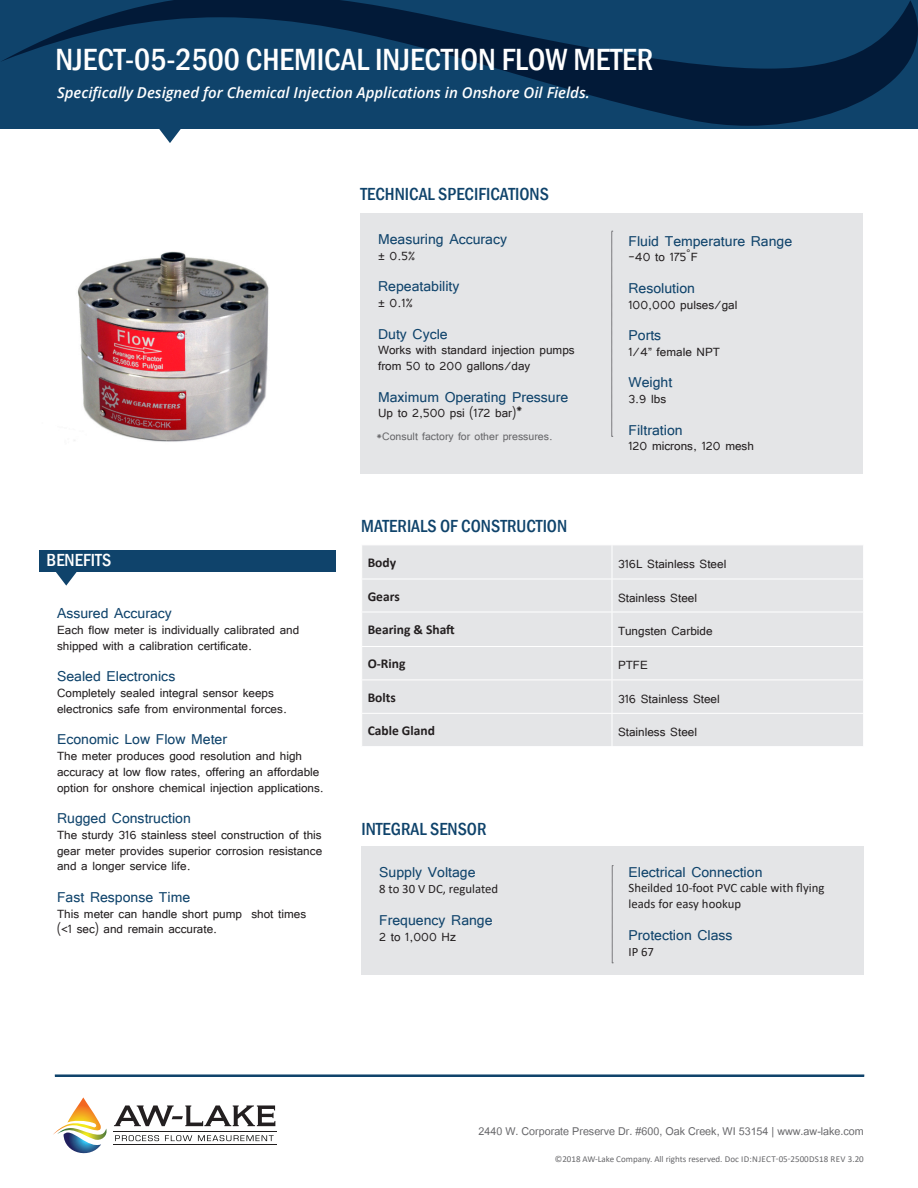
<style>
.page{position:relative;width:918px;height:1188px;background:#fff}
.page>*{position:absolute;margin:0;border:0;box-sizing:border-box;transform-origin:0 0}
.Product_Headline{font:500 condensed 31.5px "Franklin Gothic";color:#fff}
.Subhead_Line{font:18px "Tunga";color:#0f436b}
.Headline{font:500 condensed 18px "Franklin Gothic";color:#0f436b}
.Headline_2_white{font:500 condensed 18px "Franklin Gothic";color:#fff}
.Content_Body{font:15px/15.8px "Tunga";color:#231f20}
.Benefit_Statement{font:italic 600 15px "Open Sans";color:#fff}
.t1{font:15px "Utsaah";color:#67676a}
.Table_Content_Text{font:700 13.5px "Calibri";color:#231f20}
.Part_Number_Guide_He{font:13.5px "Tunga";color:#67676a}
.Table_Content_Text-2{font:12.75px/15.3px "Calibri";color:#231f20}
.Part_Number_Guide_He-2{font:9px "Calibri";color:#67676a}
.s1{font-family:"Roboto";font-weight:300}
</style>
<div class="page">
<svg style="left:0;top:0;width:918px;height:129px;background:#0b375d"></svg>
<div style="left:360px;top:213px;width:503px;height:261px;background:#e4e5e7"></div>
<div style="left:39px;top:550px;width:297px;height:21px;background:#0f436b"></div>
<svg style="left:54px;top:571px;width:24px;height:15px"></svg>
<div style="left:362px;top:545px;width:501px;height:201px;background:#e4e5e7"></div>
<hr style="left:612px;top:545px;width:1px;height:34px;background:#fff">
<hr style="left:361px;top:579px;width:251px;height:1px;background:#fff">
<hr style="left:612px;top:579px;width:252px;height:1px;background:#fff">
<hr style="left:612px;top:579px;width:1px;height:33px;background:#fff">
<hr style="left:361px;top:612px;width:251px;height:1px;background:#fff">
<hr style="left:612px;top:612px;width:252px;height:1px;background:#fff">
<hr style="left:612px;top:612px;width:1px;height:34px;background:#fff">
<hr style="left:361px;top:646px;width:251px;height:1px;background:#fff">
<hr style="left:612px;top:646px;width:252px;height:1px;background:#fff">
<hr style="left:612px;top:647px;width:1px;height:33px;background:#fff">
<hr style="left:361px;top:680px;width:251px;height:1px;background:#fff">
<hr style="left:612px;top:680px;width:252px;height:1px;background:#fff">
<hr style="left:612px;top:680px;width:1px;height:33px;background:#fff">
<hr style="left:361px;top:713px;width:251px;height:1px;background:#fff">
<hr style="left:612px;top:713px;width:252px;height:1px;background:#fff">
<hr style="left:612px;top:714px;width:1px;height:32px;background:#fff">
<svg style="left:612px;top:231px;width:1px;height:206px"></svg>
<svg style="left:158px;top:128px;width:24px;height:15px"></svg>
<img style="left:74px;top:251px;width:195px;height:191px">
<div style="left:362px;top:846px;width:502px;height:129px;background:#e4e5e7"></div>
<svg style="left:612px;top:865px;width:1px;height:99px"></svg>
<svg style="left:53px;top:1097px;width:54px;height:57px"></svg>
<svg style="left:114px;top:1105px;width:161px;height:21px"></svg>
<hr style="left:113px;top:1131px;width:164px;height:1px;background:#211e1e">
<hr style="left:113px;top:1144px;width:164px;height:1px;background:#211e1e">
<svg style="left:115px;top:1135px;width:44px;height:6px"></svg>
<svg style="left:165px;top:1135px;width:27px;height:6px"></svg>
<svg style="left:198px;top:1135px;width:76px;height:6px"></svg>
<div style="left:55px;top:1075px;width:809px;height:1px;border:1px solid #0f436b"></div>
<p class="Product_Headline" style="left:56px;top:39px;width:599px">NJECT-05-2500 CHEMICAL INJECTION FLOW METER</p>
<p class="Benefit_Statement" style="left:57px;top:82px;width:534px">Specifically Designed for Chemical Injection Applications in Onshore Oil Fields.</p>
<p class="Headline_2_white" style="left:47px;top:548px;width:66px">BENEFITS</p>
<p class="Subhead_Line" style="left:57px;top:602px;width:116px">Assured Accuracy</p>
<p class="Content_Body" style="left:57px;top:621px;width:244px">Each flow meter is individually calibrated and shipped with a calibration certificate.</p>
<p class="Subhead_Line" style="left:57px;top:665px;width:120px">Sealed Electronics</p>
<p class="Content_Body" style="left:57px;top:684px;width:231px">Completely sealed integral sensor keeps electronics safe from environmental forces.</p>
<p class="Subhead_Line" style="left:57px;top:728px;width:172px">Economic Low Flow Meter</p>
<p class="Content_Body" style="left:57px;top:747px;width:268px">The meter produces good resolution and high accuracy at low flow rates, offering an affordable option for onshore chemical injection applications.</p>
<p class="Subhead_Line" style="left:57px;top:806px;width:135px">Rugged Construction</p>
<p class="Content_Body" style="left:57px;top:826px;width:267px;text-align:justify">The sturdy 316 stainless steel construction of this gear meter provides superior corrosion resistance and a longer service life.</p>
<p class="Subhead_Line" style="left:57px;top:885px;width:135px">Fast Response Time</p>
<p class="Content_Body" style="left:57px;top:905px;width:251px">This meter can handle short pump shot times (&lt;1 sec) and remain accurate.</p>
<p class="Headline" style="left:360px;top:182px;width:190px">TECHNICAL SPECIFICATIONS</p>
<p class="Subhead_Line" style="left:378px;top:227px;width:131px">Measuring Accuracy</p>
<p class="Content_Body" style="left:378px;top:247px;width:39px">± 0.5%</p>
<p class="Subhead_Line" style="left:378px;top:275px;width:83px">Repeatability</p>
<p class="Content_Body" style="left:378px;top:294px;width:37px">± 0.1%</p>
<p class="Subhead_Line" style="left:378px;top:322px;width:71px">Duty Cycle</p>
<p class="Content_Body" style="left:378px;top:341px;width:198px">Works with standard injection pumps from 50 to 200 gallons/day</p>
<p class="Subhead_Line" style="left:378px;top:385px;width:192px">Maximum Operating Pressure</p>
<p class="Content_Body" style="left:378px;top:404px;width:146px">Up to 2,500 psi (172 bar)*</p>
<p class="Part_Number_Guide_He" style="left:376px;top:427px;width:178px">*Consult factory for other pressures.</p>
<p class="Subhead_Line" style="left:628px;top:229px;width:165px">Fluid Temperature Range</p>
<p class="Content_Body" style="left:628px;top:248px;width:71px">-40 to 175<span class="s1">˚</span>F</p>
<p class="Subhead_Line" style="left:628px;top:276px;width:68px">Resolution</p>
<p class="Content_Body" style="left:628px;top:295px;width:110px">100,000 pulses/gal</p>
<p class="Subhead_Line" style="left:628px;top:323px;width:34px">Ports</p>
<p class="Content_Body" style="left:628px;top:343px;width:93px">1/4” female NPT</p>
<p class="Subhead_Line" style="left:628px;top:371px;width:45px">Weight</p>
<p class="Content_Body" style="left:628px;top:390px;width:39px">3.9 lbs</p>
<p class="Subhead_Line" style="left:628px;top:418px;width:56px">Filtration</p>
<p class="Content_Body" style="left:628px;top:437px;width:127px">120 microns, 120 mesh</p>
<p class="Headline" style="left:361px;top:514px;width:208px">MATERIALS OF CONSTRUCTION</p>
<p class="Table_Content_Text" style="left:368px;top:553px;width:30px">Body</p>
<p class="Content_Body" style="left:618px;top:555px;width:110px">316L Stainless Steel</p>
<p class="Table_Content_Text" style="left:368px;top:587px;width:34px">Gears</p>
<p class="Content_Body" style="left:618px;top:588px;width:81px">Stainless Steel</p>
<p class="Table_Content_Text" style="left:368px;top:620px;width:89px">Bearing &amp; Shaft</p>
<p class="Content_Body" style="left:618px;top:622px;width:96px">Tungsten Carbide</p>
<p class="Table_Content_Text" style="left:368px;top:654px;width:39px">O-Ring</p>
<p class="Content_Body" style="left:618px;top:656px;width:31px">PTFE</p>
<p class="Table_Content_Text" style="left:368px;top:688px;width:30px">Bolts</p>
<p class="Content_Body" style="left:618px;top:690px;width:103px">316 Stainless Steel</p>
<p class="Table_Content_Text" style="left:368px;top:721px;width:69px">Cable Gland</p>
<p class="Content_Body" style="left:618px;top:723px;width:81px">Stainless Steel</p>
<p class="Headline" style="left:362px;top:817px;width:127px">INTEGRAL SENSOR</p>
<p class="Subhead_Line" style="left:379px;top:860px;width:98px">Supply Voltage</p>
<p class="Table_Content_Text-2" style="left:379px;top:881px;width:121px">8 to 30 V DC, regulated</p>
<p class="Subhead_Line" style="left:379px;top:908px;width:115px">Frequency Range</p>
<p class="Content_Body" style="left:379px;top:928px;width:78px">2 to 1,000 Hz</p>
<p class="Subhead_Line" style="left:628px;top:860px;width:135px">Electrical Connection</p>
<p class="Table_Content_Text-2" style="left:628px;top:880px;width:197px">Sheilded 10-foot PVC cable with flying leads for easy hookup</p>
<p class="Subhead_Line" style="left:628px;top:923px;width:106px">Protection Class</p>
<p class="Table_Content_Text-2" style="left:628px;top:944px;width:27px">IP 67</p>
<p class="t1" style="left:479px;top:1124px;width:387px">2440 W. Corporate Preserve Dr. #600, Oak Creek, WI 53154 | www.aw-lake.com</p>
<p class="Part_Number_Guide_He-2" style="left:555px;top:1153px;width:310px">©2018 AW-Lake Company. All rights reserved. Doc ID:NJECT-05-2500DS18 REV 3.20</p>
</div>
